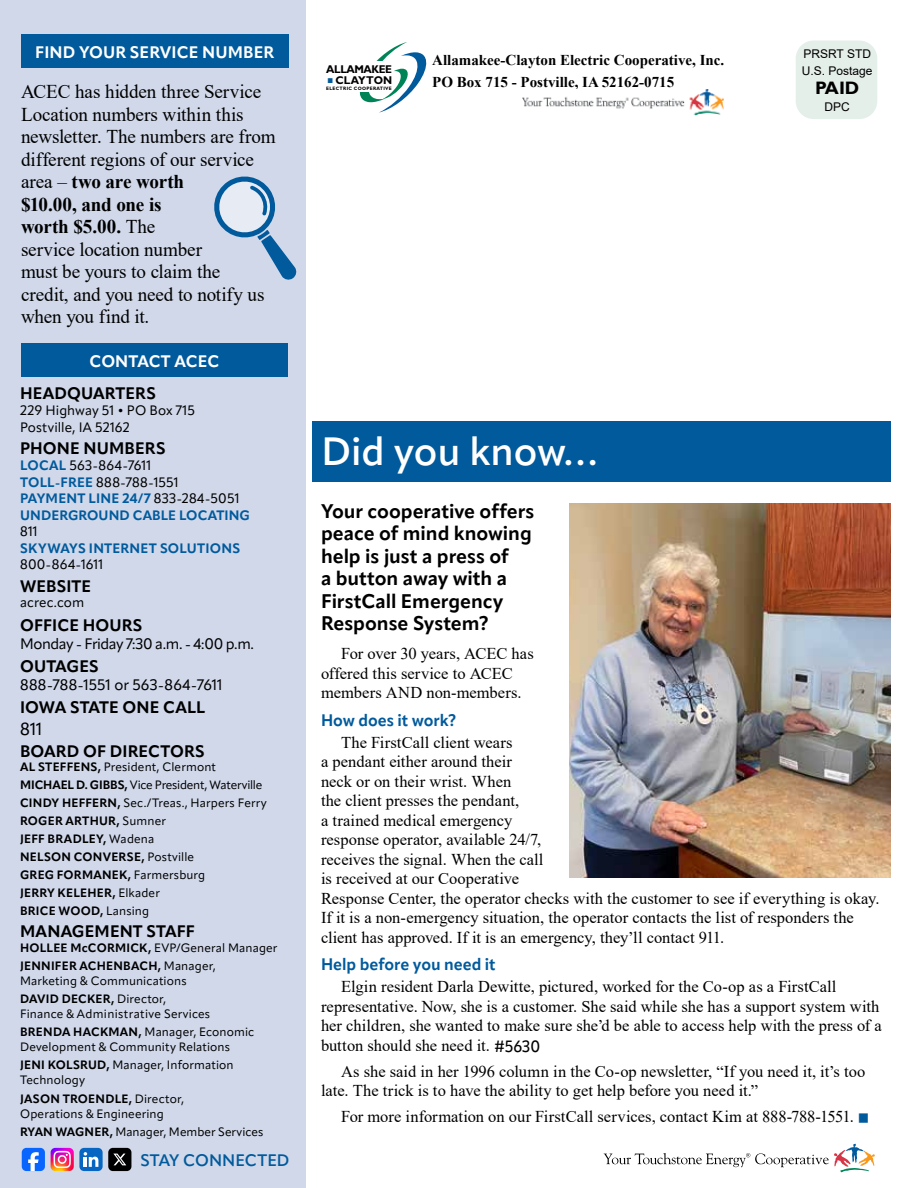
<style>
.page{position:relative;width:918px;height:1188px;background:#fff}
.page>*{position:absolute;margin:0;border:0;box-sizing:border-box;transform-origin:0 0}
.t1{font:600 39px "Apparat";color:#fff}
.t2{font:19.5px/22.5px "Times New Roman";letter-spacing:-.005em;color:#000}
.t3{font:700 19.5px/22.5px "Apparat";color:#000}
.t4{font:700 18px "Gill Sans";color:#000}
.t5{font:17.25px "Apparat";color:#000}
.t6{font:16.5px/19.5px "Times New Roman";color:#000}
.t7{font:700 16.5px "Apparat";letter-spacing:.005em;color:#000}
.t8{font:700 16.5px "Apparat";color:#005a9c}
.t9{font:700 16.5px "Apparat";letter-spacing:.005em;color:#fff}
.t10{font:600 16.5px "Apparat";letter-spacing:.005em;color:#005a9c}
.t11{font:700 15px/21.6px "Times New Roman";color:#000}
.t12{font:15px "Apparat";letter-spacing:-.03em;color:#000}
.t13{font:15px "Apparat";letter-spacing:.01em;color:#000}
.t14{font:700 13.5px/16.5px "Apparat";letter-spacing:.01em;color:#005a9c}
.t15{font:13.5px/16.5px "Apparat";letter-spacing:.01em;color:#000}
.t16{font:700 12px/18px "Apparat";letter-spacing:.02em;color:#000}
.t17{font:12px/18.3px "Apparat";letter-spacing:.01em;color:#000}
.t18{font:12px/16.5px "Arial";color:#000}
.t19{font:700 11.25px "Gill Sans";letter-spacing:-.04em;color:#000;scale:.95 1}
.t20{font:700 11.25px "Gill Sans";letter-spacing:-.01em;color:#000;scale:.95 1}
.t21{font:700 4.8px "Gill Sans";letter-spacing:.065em;color:#000;scale:.95 1}
.s1{font-weight:700}
.s2{font-weight:400;color:#000}
.s3{font-weight:400}
.s4{color:#005a9c}
</style>
<div class="page">
<svg style="left:604px;top:1144px;width:271px;height:28px"></svg>
<div style="left:796px;top:40px;width:81px;height:79px;background:#e5efea;border-radius:18px"></div>
<svg style="left:359px;top:42px;width:67px;height:71px"></svg>
<div style="left:350px;top:61px;width:34px;height:31px;background:#fff"></div>
<img style="left:522px;top:89px;width:202px;height:26px">
<div style="left:0;top:0;width:305px;height:1188px;background:#d0d8ea"></div>
<div style="left:21px;top:34px;width:268px;height:34px;background:#005a9c"></div>
<div style="left:21px;top:344px;width:267px;height:33px;background:#005a9c"></div>
<svg style="left:214px;top:176px;width:83px;height:104px"></svg>
<div style="left:79px;top:1148px;width:24px;height:23px;background:#0766c2;border-radius:5px"></div>
<svg style="left:84px;top:1152px;width:14px;height:15px"></svg>
<svg style="left:51px;top:1148px;width:23px;height:23px"></svg>
<div style="left:108px;top:1148px;width:23px;height:23px;background:#000;border-radius:5px"></div>
<svg style="left:113px;top:1154px;width:13px;height:11px"></svg>
<div style="left:22px;top:1148px;width:23px;height:23px;background:#0866ff;border-radius:5px"></div>
<svg style="left:28px;top:1152px;width:11px;height:19px"></svg>
<img style="left:570px;top:503px;width:321px;height:375px">
<div style="left:312px;top:421px;width:579px;height:61px;background:#005a9c"></div>
<p class="t9" style="left:35px;top:42px;width:240px">FIND YOUR SERVICE NUMBER</p>
<p class="t2" style="left:21px;top:80px;width:256px">ACEC has hidden three Service<br>Location numbers within this newsletter. The numbers are from different regions of our service area – <span class="s1">two are worth<br>$10.00, and one is<br>worth $5.00.</span> The<br>service location number<br>must be yours to claim the<br>credit, and you need to notify us when you find it.</p>
<p class="t9" style="left:90px;top:351px;width:131px">CONTACT ACEC</p>
<p class="t7" style="left:20px;top:383px;width:137px">HEADQUARTERS</p>
<p class="t15" style="left:20px;top:402px;width:176px">229 Highway 51 • PO Box 715<br>Postville, IA 52162</p>
<p class="t7" style="left:20px;top:438px;width:147px">PHONE NUMBERS</p>
<p class="t14" style="left:20px;top:457px;width:231px">LOCAL <span class="s2">563-864-7611<br></span>TOLL-FREE <span class="s2">888-788-1551<br></span>PAYMENT LINE 24/7 <span class="s2">833-284-5051<br></span>UNDERGROUND CABLE LOCATING</p>
<p class="t15" style="left:20px;top:523px;width:19px">811</p>
<p class="t14" style="left:20px;top:540px;width:222px">SKYWAYS INTERNET SOLUTIONS</p>
<p class="t15" style="left:20px;top:556px;width:85px">800-864-1611</p>
<p class="t7" style="left:20px;top:577px;width:73px">WEBSITE</p>
<p class="t15" style="left:20px;top:594px;width:66px">acrec.com</p>
<p class="t7" style="left:20px;top:615px;width:124px">OFFICE HOURS</p>
<p class="t12" style="left:20px;top:634px;width:235px">Monday - Friday 7:30 a.m. - 4:00 p.m.</p>
<p class="t7" style="left:20px;top:656px;width:80px">OUTAGES</p>
<p class="t13" style="left:20px;top:676px;width:204px">888-788-1551 or 563-864-7611</p>
<p class="t7" style="left:20px;top:697px;width:187px">IOWA STATE ONE CALL</p>
<p class="t5" style="left:20px;top:718px;width:24px">811</p>
<p class="t7" style="left:20px;top:741px;width:186px">BOARD OF DIRECTORS</p>
<p class="t16" style="left:20px;top:758px;width:248px">AL STEFFENS, <span class="s3">President, Clermont<br></span>MICHAEL D. GIBBS, <span class="s3">Vice President, Waterville<br></span>CINDY HEFFERN, <span class="s3">Sec./Treas., Harpers Ferry<br></span>ROGER ARTHUR, <span class="s3">Sumner<br></span>JEFF BRADLEY, <span class="s3">Wadena<br></span>NELSON CONVERSE, <span class="s3">Postville<br></span>GREG FORMANEK, <span class="s3">Farmersburg<br></span>JERRY KELEHER, <span class="s3">Elkader<br></span>BRICE WOOD, <span class="s3">Lansing</span></p>
<p class="t7" style="left:20px;top:921px;width:176px">MANAGEMENT STAFF</p>
<p class="t16" style="left:20px;top:938px;width:259px">HOLLEE McCORMICK, <span class="s3">EVP/General Manager<br></span>JENNIFER ACHENBACH, <span class="s3">Manager,</span></p>
<p class="t17" style="left:20px;top:971px;width:168px">Marketing &amp; Communications<br><span class="s1">DAVID DECKER,</span> Director,</p>
<p class="t17" style="left:20px;top:1005px;width:236px">Finance &amp; Administrative Services<br><span class="s1">BRENDA HACKMAN,</span> Manager, Economic</p>
<p class="t17" style="left:20px;top:1038px;width:215px">Development &amp; Community Relations<br><span class="s1">JENI KOLSRUD,</span> Manager, Information</p>
<p class="t17" style="left:20px;top:1071px;width:165px">Technology<br><span class="s1">JASON TROENDLE,</span> Director,</p>
<p class="t17" style="left:20px;top:1104px;width:245px">Operations &amp; Engineering<br><span class="s1">RYAN WAGNER,</span> Manager, Member Services</p>
<p class="t10" style="left:140px;top:1150px;width:151px">STAY CONNECTED</p>
<p class="t19" style="left:326px;top:63px;width:71px">ALLAMAKEE</p>
<p class="t20" style="left:328px;top:73px;width:69px"><span class="s4">■</span> CLAYTON</p>
<p class="t21" style="left:326px;top:85px;width:71px">ELECTRIC COOPERATIVE</p>
<p class="t11" style="left:432px;top:49px;width:294px">Allamakee-Clayton Electric Cooperative, Inc.<br>PO Box 715 ‑ Postville, IA 52162‑0715</p>
<p class="t18" style="left:802px;top:46px;width:72px">PRSRT STD<br>U.S. Postage</p>
<p class="t4" style="left:815px;top:78px;width:46px">PAID</p>
<p class="t18" style="left:825px;top:98px;width:27px">DPC</p>
<h1 class="t1" style="left:322px;top:427px;width:276px">Did you know…</h1>
<p class="t3" style="left:321px;top:500px;width:215px">Your cooperative offers peace of mind knowing help is just a press of<br>a button away with a<br>FirstCall Emergency<br>Response System?</p>
<p class="t6" style="left:321px;top:644px;width:214px;text-indent:20px">For over 30 years, ACEC has offered this service to ACEC members AND non-members.</p>
<p class="t8" style="left:321px;top:710px;width:137px">How does it work?</p>
<p class="t6" style="left:321px;top:732px;width:560px;text-indent:20px">The FirstCall client wears<br>a pendant either around their<br>neck or on their wrist. When<br>the client presses the pendant,<br>a trained medical emergency<br>response operator, available 24/7,<br>receives the signal. When the call<br>is received at our Cooperative<br>Response Center, the operator checks with the customer to see if everything is okay.<br>If it is a non-emergency situation, the operator contacts the list of responders the client has approved. If it is an emergency, they’ll contact 911.</p>
<p class="t8" style="left:321px;top:954px;width:176px">Help before you need it</p>
<p class="t6" style="left:321px;top:977px;width:562px;text-indent:20px">Elgin resident Darla Dewitte, pictured, worked for the Co-op as a FirstCall representative. Now, she is a customer. She said while she has a support system with her children, she wanted to make sure she’d be able to access help with the press of a button should she need it. <sub>#5630</sub></p>
<p class="t6" style="left:321px;top:1061px;width:546px;text-indent:20px">As she said in her 1996 column in the Co-op newsletter, “If you need it, it’s too late. The trick is to have the ability to get help before you need it.”</p>
<p class="t6" style="left:341px;top:1106px;width:530px">For more information on our FirstCall services, contact Kim at 888-788-1551. <span class="s4">■</span></p>
</div>
